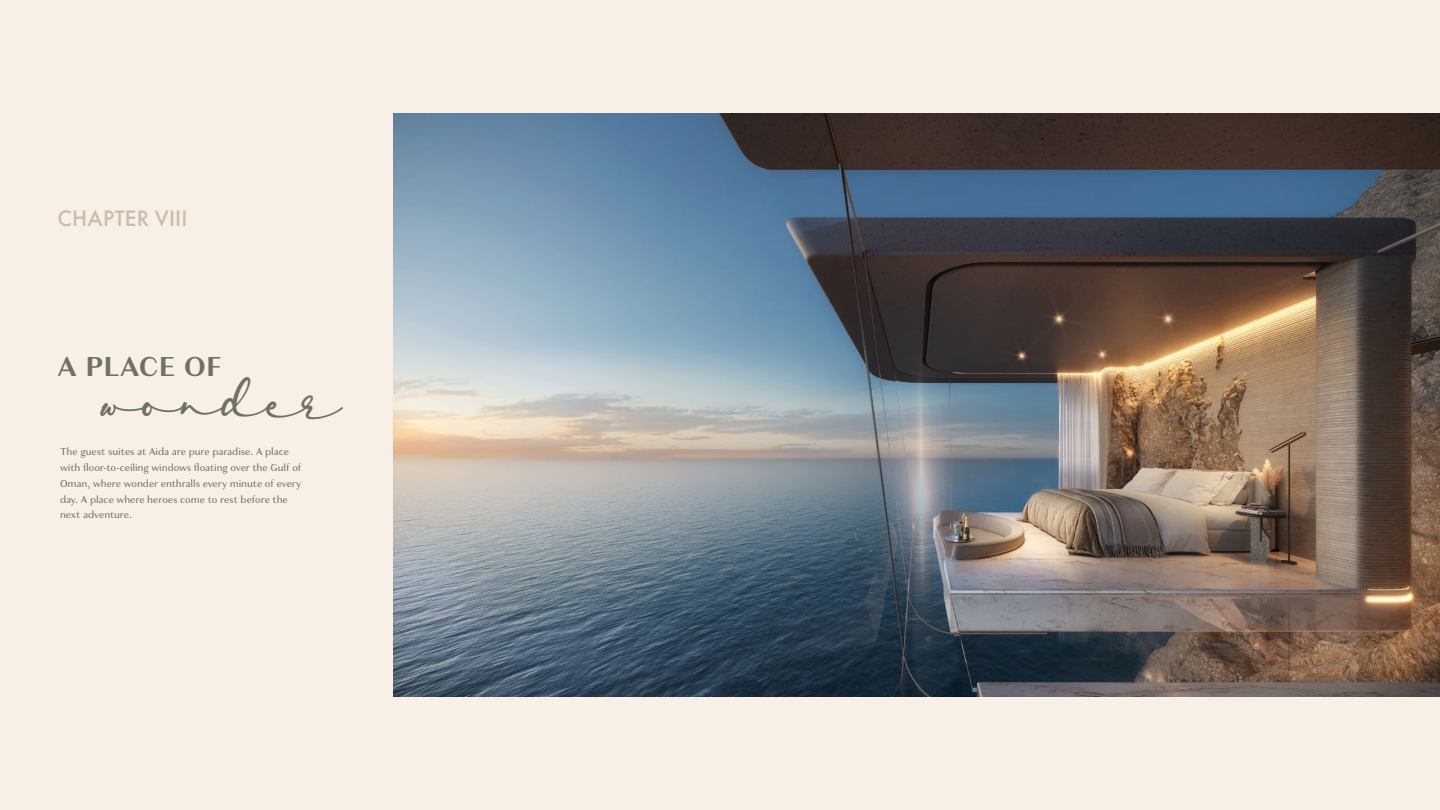
<style>
.page{position:relative;width:1440px;height:810px;background:#f8f0e6}
.page>*{position:absolute;margin:0;border:0;box-sizing:border-box;transform-origin:0 0}
.t1{font:700 28.8px "Granville";letter-spacing:-.01em;color:#6f7263}
.t2{font:27px "Lambresia";color:#6f7263}
.t3{font:500 23.25px "Futura PT";letter-spacing:.01em;color:#cdbbaa}
.t4{font:10.5px/15.8px "Granville";letter-spacing:-.005em;color:#6f7263}
</style>
<div class="page">
<img style="left:394px;top:114px;width:1046px;height:582px">
<h3 class="t3" style="left:57px;top:204px;width:132px">CHAPTER VIII</h3>
<h1 class="t1" style="left:57px;top:346px;width:166px">A PLACE OF</h1>
<h2 class="t2" style="left:102px;top:383px;width:242px">wonder</h2>
<p class="t4" style="left:60px;top:444px;width:243px">The guest suites at Aida are pure paradise. A place with floor-to-ceiling windows floating over the Gulf of Oman, where wonder enthralls every minute of every day. A place where heroes come to rest before the next adventure.</p>
</div>
